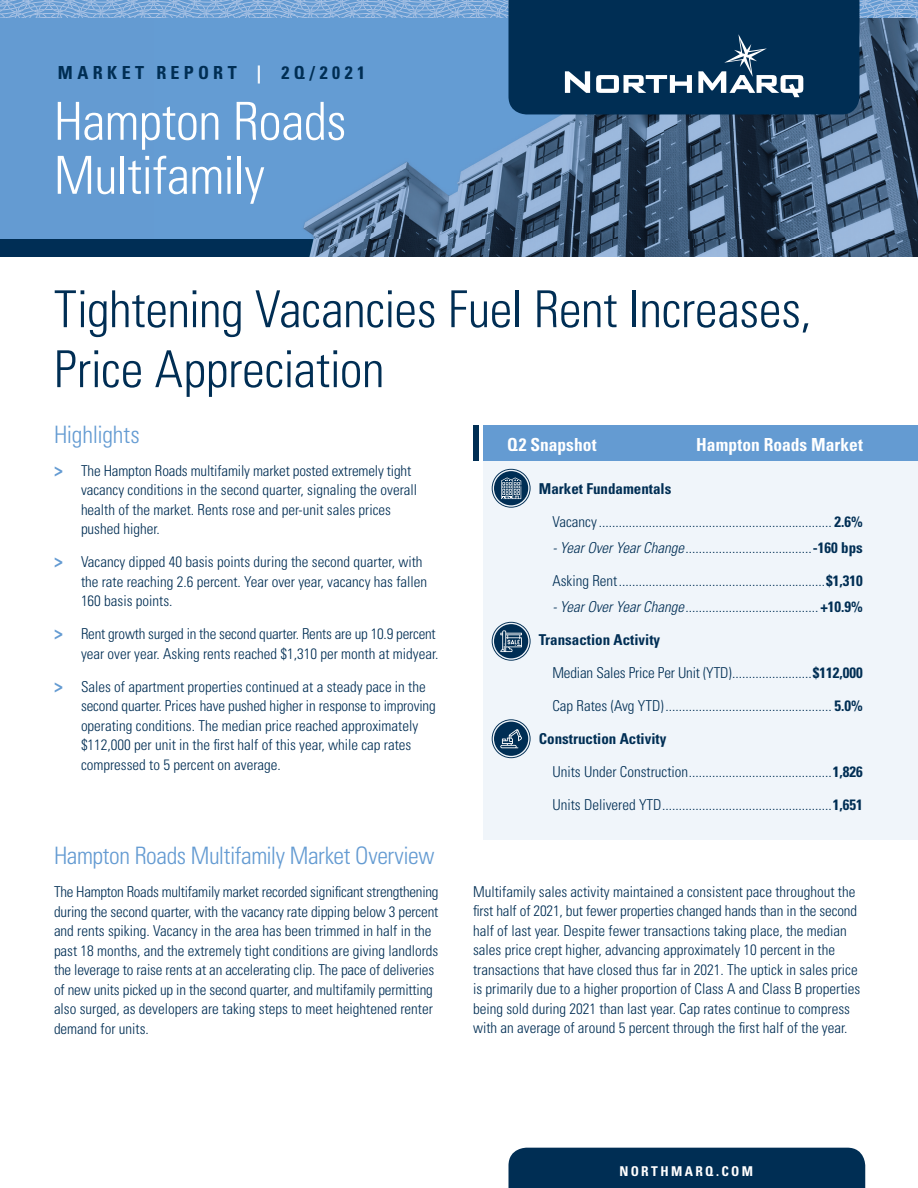
<style>
.page{position:relative;width:918px;height:1188px;background:#fff}
.page>*{position:absolute;margin:0;border:0;box-sizing:border-box;transform-origin:0 0}
.t1{font:300 condensed 52.5px/54px "Univers LT Std";letter-spacing:-.01em;color:#fff}
.t2{font:300 condensed 51px/60px "Univers LT Std";letter-spacing:-.01em;color:#002e54}
.t3{font:300 condensed 24px "Univers LT Std";letter-spacing:-.015em;color:#649bd2}
.t4{font:700 condensed 18px "Univers LT Std";letter-spacing:.005em;color:#fff}
.t5{font:700 condensed 18px "Univers LT Std";letter-spacing:.245em;color:#002e54}
.t6{font:300 condensed 15px/19.5px "Univers LT Std";color:#002e54}
.t7{font:700 condensed 15px "Univers LT Std";color:#002e54}
.t8{font:700 condensed 13.5px "Univers LT Std";letter-spacing:.17em;color:#fff}
.s1{color:#fff}
.s2{font-weight:700;font-size:18px;color:#649bd2}
.s3{font-weight:700}
.s4{font-style:italic}
</style>
<div class="page">
<img style="left:0;top:114px;width:918px;height:142px">
<div style="left:508px;top:1148px;width:357px;height:40px;background:#002e54"></div>
<svg style="left:0;top:0;width:918px;height:114px;background:#4574a2"></svg>
<div style="left:483px;top:442px;width:435px;height:397px;background:#f0f5fa"></div>
<div style="left:473px;top:425px;width:6px;height:36px;background:#002e54"></div>
<div style="left:483px;top:425px;width:435px;height:36px;background:#649bd2"></div>
<svg style="left:492px;top:469px;width:39px;height:39px"></svg>
<svg style="left:492px;top:622px;width:39px;height:39px"></svg>
<svg style="left:492px;top:719px;width:39px;height:39px"></svg>
<p class="t5" style="left:58px;top:62px;width:309px">MARKET REPORT <span class="s1">|</span> 2Q/2021</p>
<h1 class="t1" style="left:54px;top:94px;width:294px">Hampton Roads<br>Multifamily</h1>
<h2 class="t2" style="left:54px;top:279px;width:759px">Tightening Vacancies Fuel Rent Increases,<br>Price Appreciation</h2>
<h3 class="t3" style="left:54px;top:420px;width:87px">Highlights</h3>
<p class="t6" style="left:81px;top:461px;width:338px;text-indent:-27px"><span class="s2">&gt;</span> The Hampton Roads multifamily market posted extremely tight vacancy conditions in the second quarter, signaling the overall health of the market. Rents rose and per-unit sales prices pushed higher.</p>
<p class="t6" style="left:81px;top:552px;width:348px;text-indent:-27px"><span class="s2">&gt;</span> Vacancy dipped 40 basis points during the second quarter, with the rate reaching 2.6 percent. Year over year, vacancy has fallen<br>160 basis points.</p>
<p class="t6" style="left:54px;top:624px;width:386px;text-align:right"><span class="s2">&gt;</span> Rent growth surged in the second quarter. Rents are up 10.9 percent year over year. Asking rents reached $1,310 per month at midyear.</p>
<p class="t6" style="left:81px;top:677px;width:356px;text-indent:-27px"><span class="s2">&gt;</span> Sales of apartment properties continued at a steady pace in the second quarter. Prices have pushed higher in response to improving operating conditions. The median price reached approximately $112,000 per unit in the first half of this year, while cap rates compressed to 5 percent on average.</p>
<h3 class="t3" style="left:54px;top:841px;width:382px">Hampton Roads Multifamily Market Overview</h3>
<p class="t6" style="left:54px;top:882px;width:386px">The Hampton Roads multifamily market recorded significant strengthening during the second quarter, with the vacancy rate dipping below 3 percent and rents spiking. Vacancy in the area has been trimmed in half in the past 18 months, and the extremely tight conditions are giving landlords the leverage to raise rents at an accelerating clip. The pace of deliveries of new units picked up in the second quarter, and multifamily permitting also surged, as developers are taking steps to meet heightened renter demand for units.</p>
<p class="t4" style="left:507px;top:433px;width:91px">Q2 Snapshot</p>
<p class="t4" style="left:696px;top:433px;width:168px">Hampton Roads Market</p>
<p class="t7" style="left:539px;top:479px;width:134px">Market Fundamentals</p>
<p class="t6" style="left:552px;top:512px;width:312px">Vacancy ...................................................................... <span class="s3">2.6%</span></p>
<p class="t6" style="left:552px;top:538px;width:312px"><span class="s4">- Year Over Year Change</span> ......................................<span class="s3">-160 bps</span></p>
<p class="t6" style="left:552px;top:571px;width:312px">Asking Rent ..............................................................<span class="s3">$1,310</span></p>
<p class="t6" style="left:552px;top:597px;width:312px"><span class="s4">- Year Over Year Change</span> ........................................<span class="s3">+10.9%</span></p>
<p class="t7" style="left:539px;top:630px;width:123px">Transaction Activity</p>
<p class="t6" style="left:552px;top:663px;width:312px">Median Sales Price Per Unit (YTD) ........................<span class="s3">$112,000</span></p>
<p class="t6" style="left:552px;top:696px;width:312px">Cap Rates (Avg YTD) .................................................. <span class="s3">5.0%</span></p>
<p class="t7" style="left:539px;top:729px;width:129px">Construction Activity</p>
<p class="t6" style="left:552px;top:762px;width:312px">Units Under Construction ...........................................<span class="s3">1,826</span></p>
<p class="t6" style="left:552px;top:795px;width:312px">Units Delivered YTD ...................................................<span class="s3">1,651</span></p>
<p class="t6" style="left:473px;top:882px;width:389px">Multifamily sales activity maintained a consistent pace throughout the first half of 2021, but fewer properties changed hands than in the second half of last year. Despite fewer transactions taking place, the median sales price crept higher, advancing approximately 10 percent in the transactions that have closed thus far in 2021. The uptick in sales price is primarily due to a higher proportion of Class A and Class B properties being sold during 2021 than last year. Cap rates continue to compress with an average of around 5 percent through the first half of the year.</p>
<p class="t8" style="left:619px;top:1162px;width:135px">NORTHMARQ.COM</p>
</div>
